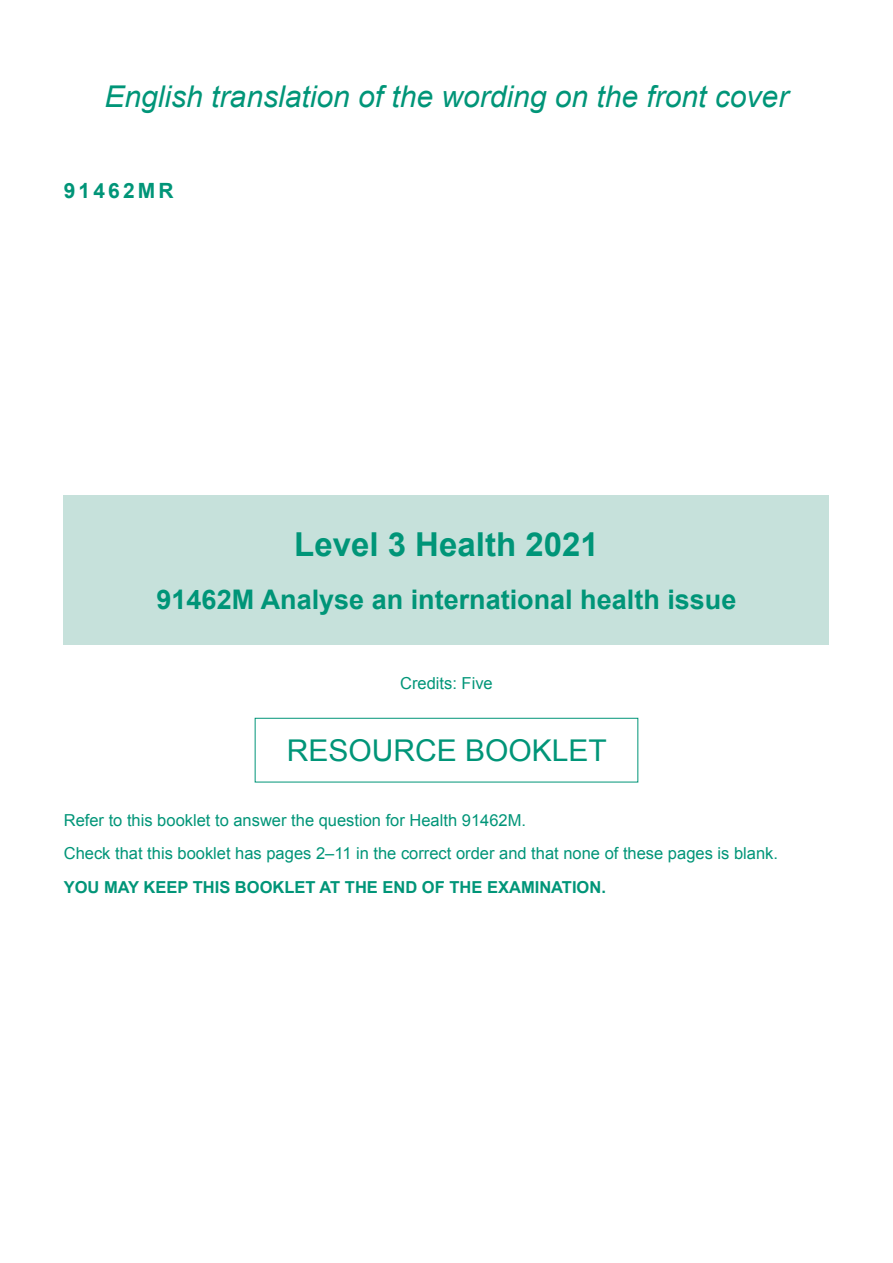
<style>
.page{position:relative;width:893px;height:1263px;background:#fff}
.page>*{position:absolute;margin:0;border:0;box-sizing:border-box;transform-origin:0 0}
.Level_-_Subject_-_Ye{font:700 33px "Arial";color:#009578}
.Inline_frame{font:italic 30px "Arial";color:#009578}
.Booklet_type{font:30px "Arial";color:#009578}
.Std_number_-_Title{font:700 27px "Arial";color:#009578}
.Standard_number{font:700 21px "Arial";letter-spacing:.15em;color:#009578}
.Instructions{font:16.5px "Arial";color:#009578}
.Instructions-2{font:700 16.5px "Arial";color:#009578}
.Exam_date___Credits{font:16.5px "Arial";color:#009578}
</style>
<div class="page">
<div style="left:64px;top:495px;width:765px;height:150px;background:#c6e1db"></div>
<div style="left:255px;top:718px;width:383px;height:64px;border:1px solid #009578"></div>
<p class="Inline_frame" style="left:105px;top:77px;width:685px">English translation of the wording on the front cover</p>
<p class="Standard_number" style="left:64px;top:177px;width:111px">91462MR</p>
<p class="Level_-_Subject_-_Ye" style="left:294px;top:522px;width:306px">Level 3 Health 2021</p>
<p class="Std_number_-_Title" style="left:157px;top:582px;width:581px">91462M Analyse an international health issue</p>
<p class="Exam_date___Credits" style="left:400px;top:672px;width:94px">Credits: Five</p>
<p class="Booklet_type" style="left:287px;top:731px;width:322px">RESOURCE BOOKLET</p>
<p class="Instructions" style="left:64px;top:809px;width:464px">Refer to this booklet to answer the question for Health 91462M.</p>
<p class="Instructions" style="left:64px;top:843px;width:716px">Check that this booklet has pages 2–11 in the correct order and that none of these pages is blank.</p>
<p class="Instructions-2" style="left:64px;top:876px;width:544px">YOU MAY KEEP THIS BOOKLET AT THE END OF THE EXAMINATION.</p>
</div>
